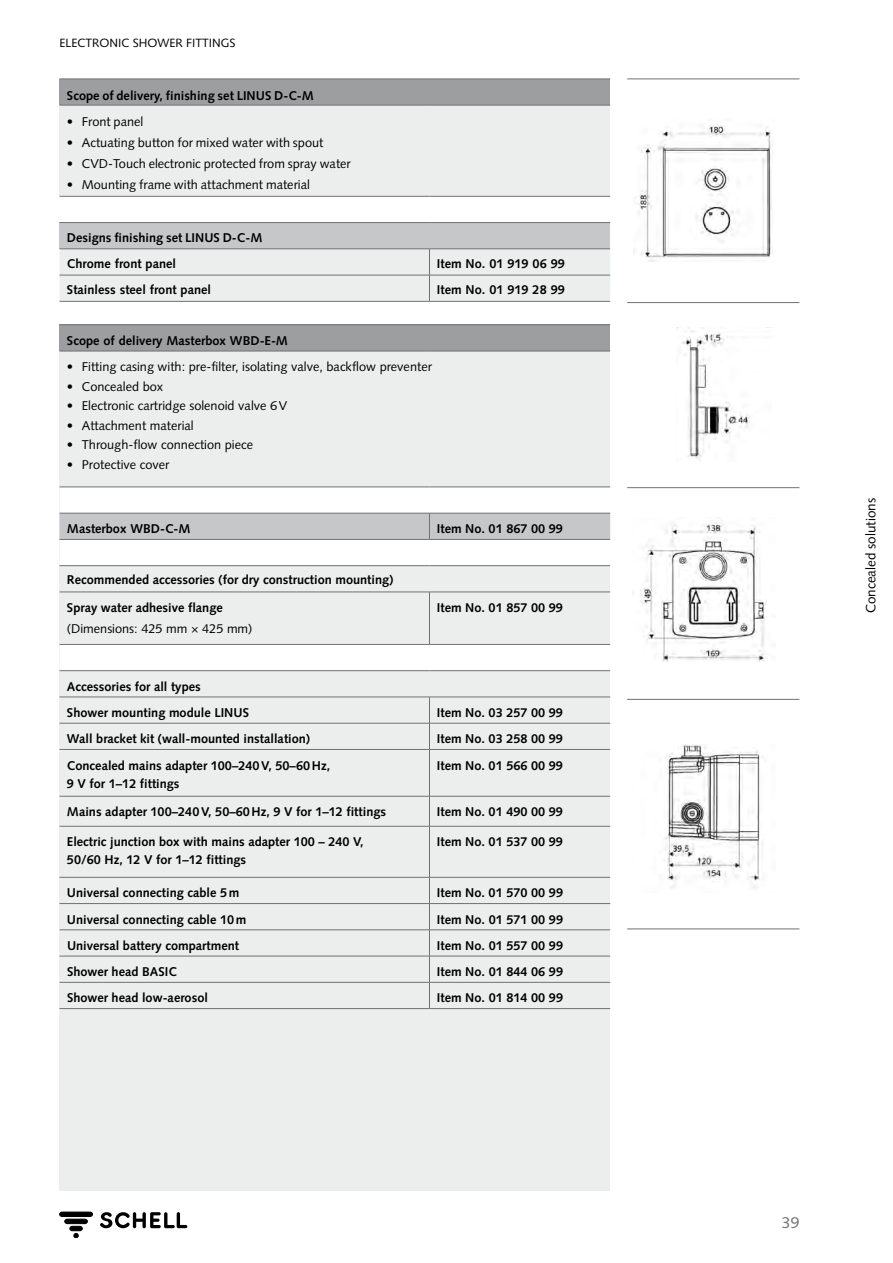
<style>
.page{position:relative;width:893px;height:1263px;background:#fff}
.page>*{position:absolute;margin:0;border:0;box-sizing:border-box;transform-origin:0 0}
.t1{font:15.75px "Syntax";color:#707172}
.t2{font:13.5px "Syntax";color:#000}
.t3{font:700 12.75px/26.2px "Syntax";color:#000}
.t4{font:12.75px "Syntax";color:#000}
.t5{font:12px "Syntax";color:#000}
</style>
<div class="page">
<img style="left:634px;top:124px;width:139px;height:138px">
<img style="left:677px;top:327px;width:94px;height:132px">
<div style="left:60px;top:1212px;width:33px;height:4px;border:1px solid #000;border-radius:2px"></div>
<hr style="left:65px;top:1219px;width:22px;height:4px;background:#000;border-radius:2px">
<div style="left:65px;top:1219px;width:23px;height:5px;border:1px solid #000;border-radius:2px"></div>
<div style="left:70px;top:1226px;width:12px;height:5px;background:#000;border-radius:2px"></div>
<div style="left:70px;top:1226px;width:12px;height:5px;border:1px solid #000;border-radius:2px"></div>
<svg style="left:74px;top:1233px;width:4px;height:5px"></svg>
<svg style="left:100px;top:1212px;width:87px;height:16px"></svg>
<img style="left:664px;top:744px;width:99px;height:145px">
<hr style="left:627px;top:699px;width:172px;height:1px;background:#707172">
<img style="left:640px;top:522px;width:126px;height:139px">
<hr style="left:627px;top:487px;width:172px;height:1px;background:#707172">
<hr style="left:627px;top:79px;width:172px;height:1px;background:#707172">
<hr style="left:627px;top:302px;width:172px;height:1px;background:#707172">
<hr style="left:627px;top:929px;width:172px;height:1px;background:#707172">
<div style="left:60px;top:325px;width:550px;height:866px;background:#eceded"></div>
<div style="left:60px;top:325px;width:550px;height:26px;background:#9c9e9f"></div>
<svg style="left:60px;top:488px;width:550px;height:182px;fill:#fff"></svg>
<div style="left:60px;top:566px;width:550px;height:26px;background:#eceded"></div>
<div style="left:60px;top:514px;width:550px;height:25px;background:#c6c7c8"></div>
<hr style="left:429px;top:592px;width:1px;height:52px;background:#707172">
<svg style="left:429px;top:698px;width:1px;height:51px"></svg>
<hr style="left:429px;top:750px;width:1px;height:46px;background:#707172">
<hr style="left:429px;top:796px;width:1px;height:30px;background:#707172">
<hr style="left:429px;top:826px;width:1px;height:51px;background:#707172">
<svg style="left:429px;top:878px;width:1px;height:130px"></svg>
<hr style="left:60px;top:324px;width:369px;height:1px;background:#707172">
<hr style="left:429px;top:324px;width:181px;height:1px;background:#707172">
<hr style="left:60px;top:351px;width:369px;height:1px;background:#707172">
<hr style="left:429px;top:351px;width:181px;height:1px;background:#707172">
<hr style="left:60px;top:487px;width:369px;height:1px;background:#707172">
<hr style="left:429px;top:487px;width:181px;height:1px;background:#707172">
<hr style="left:60px;top:513px;width:369px;height:1px;background:#707172">
<hr style="left:429px;top:513px;width:181px;height:1px;background:#707172">
<hr style="left:60px;top:539px;width:369px;height:1px;background:#707172">
<hr style="left:429px;top:539px;width:181px;height:1px;background:#707172">
<hr style="left:60px;top:565px;width:369px;height:1px;background:#707172">
<hr style="left:429px;top:565px;width:181px;height:1px;background:#707172">
<hr style="left:60px;top:592px;width:369px;height:1px;background:#707172">
<hr style="left:429px;top:592px;width:181px;height:1px;background:#707172">
<hr style="left:60px;top:644px;width:369px;height:1px;background:#707172">
<hr style="left:429px;top:644px;width:181px;height:1px;background:#707172">
<hr style="left:60px;top:670px;width:369px;height:1px;background:#707172">
<hr style="left:429px;top:670px;width:181px;height:1px;background:#707172">
<hr style="left:60px;top:697px;width:369px;height:1px;background:#707172">
<hr style="left:429px;top:697px;width:181px;height:1px;background:#707172">
<hr style="left:60px;top:723px;width:369px;height:1px;background:#707172">
<hr style="left:429px;top:723px;width:181px;height:1px;background:#707172">
<hr style="left:60px;top:749px;width:369px;height:1px;background:#707172">
<hr style="left:429px;top:749px;width:181px;height:1px;background:#707172">
<hr style="left:60px;top:796px;width:369px;height:1px;background:#707172">
<hr style="left:429px;top:796px;width:181px;height:1px;background:#707172">
<hr style="left:60px;top:826px;width:369px;height:1px;background:#707172">
<hr style="left:429px;top:826px;width:181px;height:1px;background:#707172">
<hr style="left:60px;top:877px;width:369px;height:1px;background:#707172">
<hr style="left:429px;top:877px;width:181px;height:1px;background:#707172">
<hr style="left:60px;top:903px;width:369px;height:1px;background:#707172">
<hr style="left:429px;top:903px;width:181px;height:1px;background:#707172">
<hr style="left:60px;top:929px;width:369px;height:1px;background:#707172">
<hr style="left:429px;top:929px;width:181px;height:1px;background:#707172">
<hr style="left:60px;top:956px;width:369px;height:1px;background:#707172">
<hr style="left:429px;top:956px;width:181px;height:1px;background:#707172">
<hr style="left:60px;top:982px;width:369px;height:1px;background:#707172">
<hr style="left:429px;top:982px;width:181px;height:1px;background:#707172">
<hr style="left:60px;top:1008px;width:369px;height:1px;background:#707172">
<hr style="left:429px;top:1008px;width:181px;height:1px;background:#707172">
<div style="left:60px;top:79px;width:550px;height:26px;background:#9c9e9f"></div>
<div style="left:60px;top:105px;width:550px;height:91px;background:#eceded"></div>
<div style="left:60px;top:223px;width:550px;height:26px;background:#c6c7c8"></div>
<div style="left:60px;top:250px;width:550px;height:51px;background:#eceded"></div>
<hr style="left:60px;top:79px;width:369px;height:1px;background:#707172">
<hr style="left:429px;top:79px;width:181px;height:1px;background:#707172">
<hr style="left:60px;top:105px;width:369px;height:1px;background:#707172">
<hr style="left:429px;top:105px;width:181px;height:1px;background:#707172">
<hr style="left:60px;top:196px;width:369px;height:1px;background:#707172">
<hr style="left:429px;top:196px;width:181px;height:1px;background:#707172">
<hr style="left:60px;top:222px;width:369px;height:1px;background:#707172">
<hr style="left:429px;top:222px;width:181px;height:1px;background:#707172">
<hr style="left:60px;top:249px;width:369px;height:1px;background:#707172">
<hr style="left:429px;top:249px;width:181px;height:1px;background:#707172">
<hr style="left:60px;top:275px;width:369px;height:1px;background:#707172">
<hr style="left:429px;top:275px;width:181px;height:1px;background:#707172">
<hr style="left:60px;top:301px;width:369px;height:1px;background:#707172">
<hr style="left:429px;top:301px;width:181px;height:1px;background:#707172">
<p class="t5" style="left:60px;top:36px;width:48px">ELECTRONI</p>
<p class="t5" style="left:122px;top:36px;width:116px">C SHOWER FITTINGS</p>
<p class="t3" style="left:67px;top:82px;width:248px">Scope of delivery, finishing set LINUS D-C-M</p>
<p class="t4" style="left:67px;top:114px;width:78px">• Front panel</p>
<p class="t4" style="left:67px;top:135px;width:258px">• Actuating button for mixed water with spout</p>
<p class="t4" style="left:67px;top:156px;width:285px">• CVD-Touch electronic protected from spray water</p>
<p class="t4" style="left:67px;top:177px;width:244px">• Mounting frame with attachment material</p>
<p class="t3" style="left:67px;top:224px;width:197px">Designs finishing set LINUS D-C-M<br>Chrome front panel</p>
<p class="t3" style="left:437px;top:250px;width:129px">Item No. 01 919 06 99</p>
<p class="t3" style="left:67px;top:277px;width:146px">Stainless steel front panel</p>
<p class="t3" style="left:437px;top:277px;width:129px">Item No. 01 919 28 99</p>
<p class="t3" style="left:67px;top:327px;width:223px">Scope of delivery Masterbox WBD-E-M</p>
<p class="t4" style="left:67px;top:359px;width:366px">• Fitting casing with: pre-filter, isolating valve, backflow preventer</p>
<p class="t4" style="left:67px;top:379px;width:98px">• Concealed box</p>
<p class="t4" style="left:67px;top:398px;width:222px">• Electronic cartridge solenoid valve 6V</p>
<p class="t4" style="left:67px;top:418px;width:128px">• Attachment material</p>
<p class="t4" style="left:67px;top:437px;width:188px">• Through-flow connection piece</p>
<p class="t4" style="left:67px;top:457px;width:104px">• Protective cover</p>
<p class="t3" style="left:67px;top:516px;width:125px">Masterbox WBD-C-M</p>
<p class="t3" style="left:437px;top:516px;width:128px">Item No. 01 867 00 99</p>
<p class="t3" style="left:67px;top:566px;width:328px">Recommended accessories (for dry construction mounting)</p>
<p class="t3" style="left:67px;top:595px;width:157px">Spray water adhesive flange</p>
<p class="t4" style="left:67px;top:621px;width:187px">(Dimensions: 425 mm × 425 mm)</p>
<p class="t3" style="left:67px;top:673px;width:184px">Accessories for all types<br>Shower mounting module LINUS</p>
<p class="t3" style="left:437px;top:595px;width:128px">Item No. 01 857 00 99</p>
<p class="t3" style="left:437px;top:700px;width:128px">Item No. 03 257 00 99</p>
<p class="t3" style="left:67px;top:726px;width:245px">Wall bracket kit (wall-mounted installation)</p>
<p class="t3" style="left:437px;top:726px;width:128px">Item No. 03 258 00 99</p>
<p class="t3" style="left:67px;top:756px;width:265px;line-height:18px">Concealed mains adapter 100–240V, 50–60Hz,<br>9 V for 1–12 fittings</p>
<p class="t3" style="left:437px;top:752px;width:128px">Item No. 01 566 00 99</p>
<p class="t3" style="left:67px;top:799px;width:321px">Mains adapter 100–240V, 50–60Hz, 9 V for 1–12 fittings</p>
<p class="t3" style="left:437px;top:799px;width:128px">Item No. 01 490 00 99</p>
<p class="t3" style="left:67px;top:833px;width:298px;line-height:18px">Electric junction box with mains adapter 100 – 240 V,<br>50/60 Hz, 12 V for 1–12 fittings</p>
<p class="t3" style="left:437px;top:829px;width:128px">Item No. 01 537 00 99</p>
<p class="t3" style="left:67px;top:880px;width:174px">Universal connecting cable 5m</p>
<p class="t3" style="left:437px;top:880px;width:128px">Item No. 01 570 00 99</p>
<p class="t3" style="left:67px;top:906px;width:181px">Universal connecting cable 10m</p>
<p class="t3" style="left:437px;top:906px;width:128px">Item No. 01 571 00 99</p>
<p class="t3" style="left:67px;top:932px;width:174px">Universal battery compartment</p>
<p class="t3" style="left:437px;top:932px;width:128px">Item No. 01 557 00 99</p>
<p class="t3" style="left:67px;top:959px;width:111px">Shower head BASIC</p>
<p class="t3" style="left:437px;top:959px;width:128px">Item No. 01 844 06 99</p>
<p class="t3" style="left:67px;top:985px;width:142px">Shower head low-aerosol</p>
<p class="t3" style="left:437px;top:985px;width:128px">Item No. 01 814 00 99</p>
<p class="t2" style="left:863px;top:613px;width:117px;rotate:-90deg">Concealed solutions</p>
<p class="t1" style="left:782px;top:1213px;width:19px">39</p>
</div>
